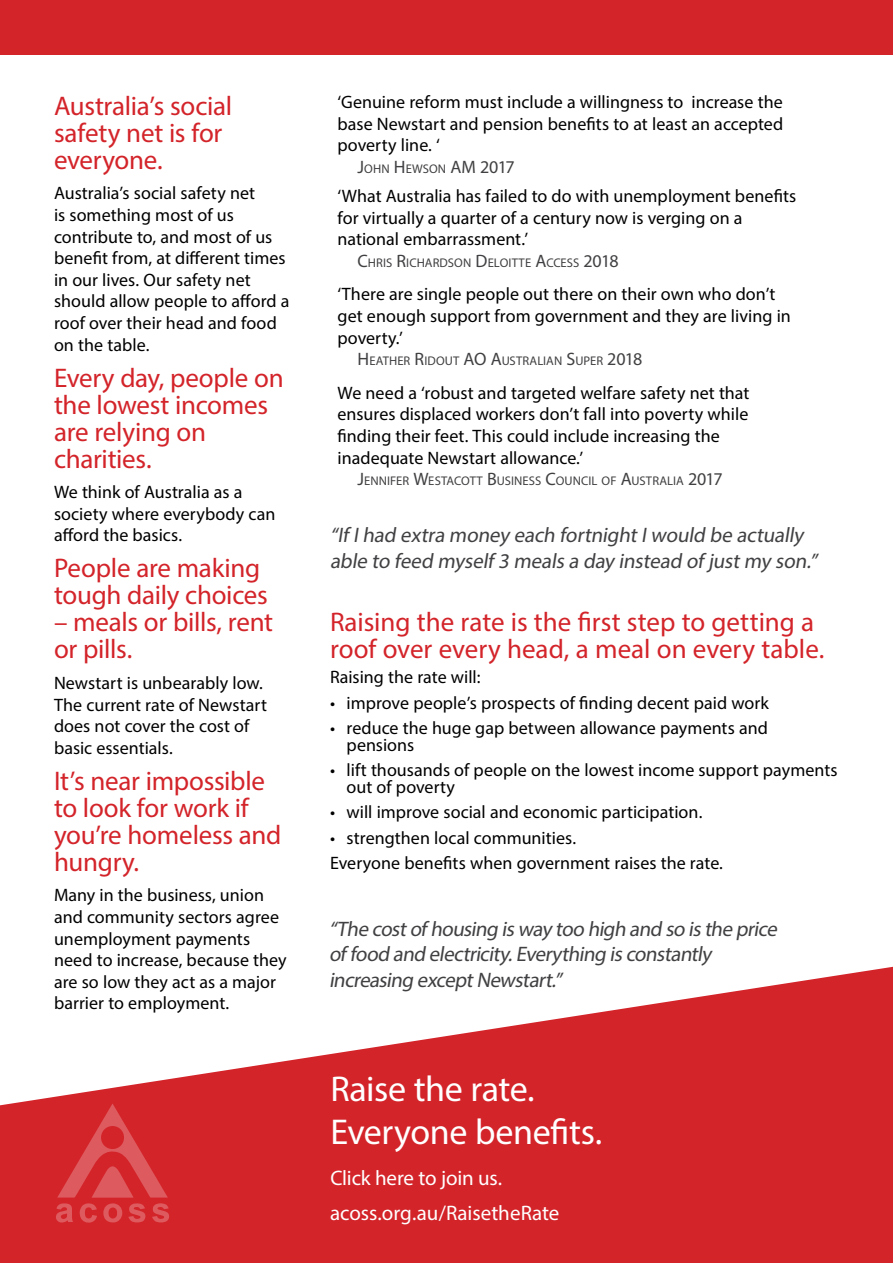
<style>
.page{position:relative;width:893px;height:1263px;background:#fff}
.page>*{position:absolute;margin:0;border:0;box-sizing:border-box;transform-origin:0 0}
.t1{font:36px/43.2px "Myriad Pro";letter-spacing:-.01em;color:#fff}
.t2{font:27px/27px "Myriad Pro";letter-spacing:-.01em;color:#d3242a}
.t3{font:italic 21px/25.2px "Myriad Pro";letter-spacing:-.01em;color:#414042}
.t4{font:21px/35px "Myriad Pro";letter-spacing:-.005em;color:#fff}
.t5{font:18px/21.6px "Myriad Pro";letter-spacing:.005em;color:#000}
.t6{font:18px "Myriad Pro";letter-spacing:-.025em;color:#414042}
.t7{font:12.6px "Myriad Pro";letter-spacing:.005em;color:#414042}
.s1{font-size:12.6px}
.s2{font-size:18px}
</style>
<div class="page">
<svg style="left:0;top:967px;width:893px;height:296px;fill:#d3242a"></svg>
<svg style="left:57px;top:1103px;width:111px;height:94px;background:#d6353a"></svg>
<svg style="left:56px;top:1203px;width:17px;height:19px"></svg>
<svg style="left:103px;top:1203px;width:19px;height:20px"></svg>
<svg style="left:128px;top:1203px;width:18px;height:20px"></svg>
<svg style="left:152px;top:1203px;width:18px;height:20px"></svg>
<svg style="left:79px;top:1203px;width:18px;height:20px"></svg>
<div style="left:0;top:0;width:893px;height:54px;background:#d3242a"></div>
<h2 class="t2" style="left:54px;top:92px;width:180px">Australia’s social safety net is for everyone.</h2>
<p class="t5" style="left:54px;top:182px;width:237px">Australia’s social safety net<br>is something most of us contribute to, and most of us benefit from, at different times in our lives. Our safety net should allow people to afford a roof over their head and food on the table.</p>
<h2 class="t2" style="left:54px;top:364px;width:231px">Every day, people on the lowest incomes are relying on charities.</h2>
<p class="t5" style="left:54px;top:481px;width:223px">We think of Australia as a society where everybody can afford the basics.</p>
<h2 class="t2" style="left:54px;top:554px;width:215px">People are making tough daily choices</h2>
<h2 class="t2" style="left:54px;top:608px;width:221px">– meals or bills, rent or pills.</h2>
<p class="t5" style="left:54px;top:672px;width:214px">Newstart is unbearably low.<br>The current rate of Newstart does not cover the cost of basic essentials.</p>
<h2 class="t2" style="left:54px;top:767px;width:229px">It’s near impossible to look for work if you’re homeless and hungry.</h2>
<p class="t5" style="left:54px;top:884px;width:234px">Many in the business, union and community sectors agree unemployment payments need to increase, because they are so low they act as a major barrier to employment.</p>
<p class="t5" style="left:338px;top:91px;width:447px">‘Genuine reform must include a willingness to increase the</p>
<p class="t5" style="left:338px;top:112px;width:447px">base Newstart and pension benefits to at least an accepted</p>
<p class="t5" style="left:338px;top:134px;width:104px">poverty line. ‘</p>
<p class="t6" style="left:357px;top:156px;width:159px">J<span class="s1">OHN</span> H <span class="s1">EWSON</span> AM 2017</p>
<p class="t5" style="left:338px;top:185px;width:460px">‘What Australia has failed to do with unemployment benefits for virtually a quarter of a century now is verging on a national embarrassment.’</p>
<p class="t7" style="left:357px;top:255px;width:263px"><span class="s2">C</span>HRIS <span class="s2">R</span>ICHARDSON <span class="s2">D</span> ELOITTE <span class="s2">A</span>CCESS <span class="s2">2018</span></p>
<p class="t5" style="left:338px;top:283px;width:455px">‘There are single people out there on their own who don’t get enough support from government and they are living in poverty.’</p>
<p class="t7" style="left:357px;top:353px;width:286px"><span class="s2">H</span> EATHER <span class="s2">R</span>IDOUT <span class="s2">AO A</span>USTRALIAN <span class="s2">S</span>UPER <span class="s2">2018</span></p>
<p class="t5" style="left:338px;top:382px;width:413px">We need a ‘robust and targeted welfare safety net that ensures displaced workers don’t fall into poverty while finding their feet. This could include increasing the inadequate Newstart allowance.’</p>
<p class="t7" style="left:357px;top:473px;width:367px"><span class="s2">J</span>ENNIFER <span class="s2">W</span>ESTACOTT <span class="s2">B</span>USINESS <span class="s2">C</span>OUNCIL OF <span class="s2">A</span>USTRALIA <span class="s2">2017</span></p>
<p class="t3" style="left:330px;top:522px;width:493px">“If I had extra money each fortnight I would be actually able to feed myself 3 meals a day instead of just my son.”</p>
<h2 class="t2" style="left:330px;top:608px;width:496px">Raising the rate is the first step to getting a roof over every head, a meal on every table.</h2>
<p class="t5" style="left:330px;top:666px;width:152px">Raising the rate will:</p>
<p class="t5" style="left:330px;top:692px;width:440px">• improve people’s prospects of finding decent paid work</p>
<p class="t5" style="left:347px;top:720px;width:423px;line-height:16.5px;text-indent:-17px">• reduce the huge gap between allowance payments and pensions</p>
<p class="t5" style="left:347px;top:762px;width:493px;line-height:16.5px;text-indent:-17px">• lift thousands of people on the lowest income support payments out of poverty</p>
<p class="t5" style="left:330px;top:801px;width:374px">• will improve social and economic participation.</p>
<p class="t5" style="left:330px;top:825px;width:394px;line-height:25.5px">• strengthen local communities.<br>Everyone benefits when government raises the rate.</p>
<p class="t3" style="left:329px;top:916px;width:453px">“The cost of housing is way too high and so is the price of food and electricity. Everything is constantly increasing except Newstart.”</p>
<h1 class="t1" style="left:330px;top:1067px;width:273px">Raise the rate.<br>Everyone benefits.</h1>
<p class="t4" style="left:330px;top:1160px;width:231px">Click here to join us. acoss.org.au/RaisetheRate</p>
</div>
